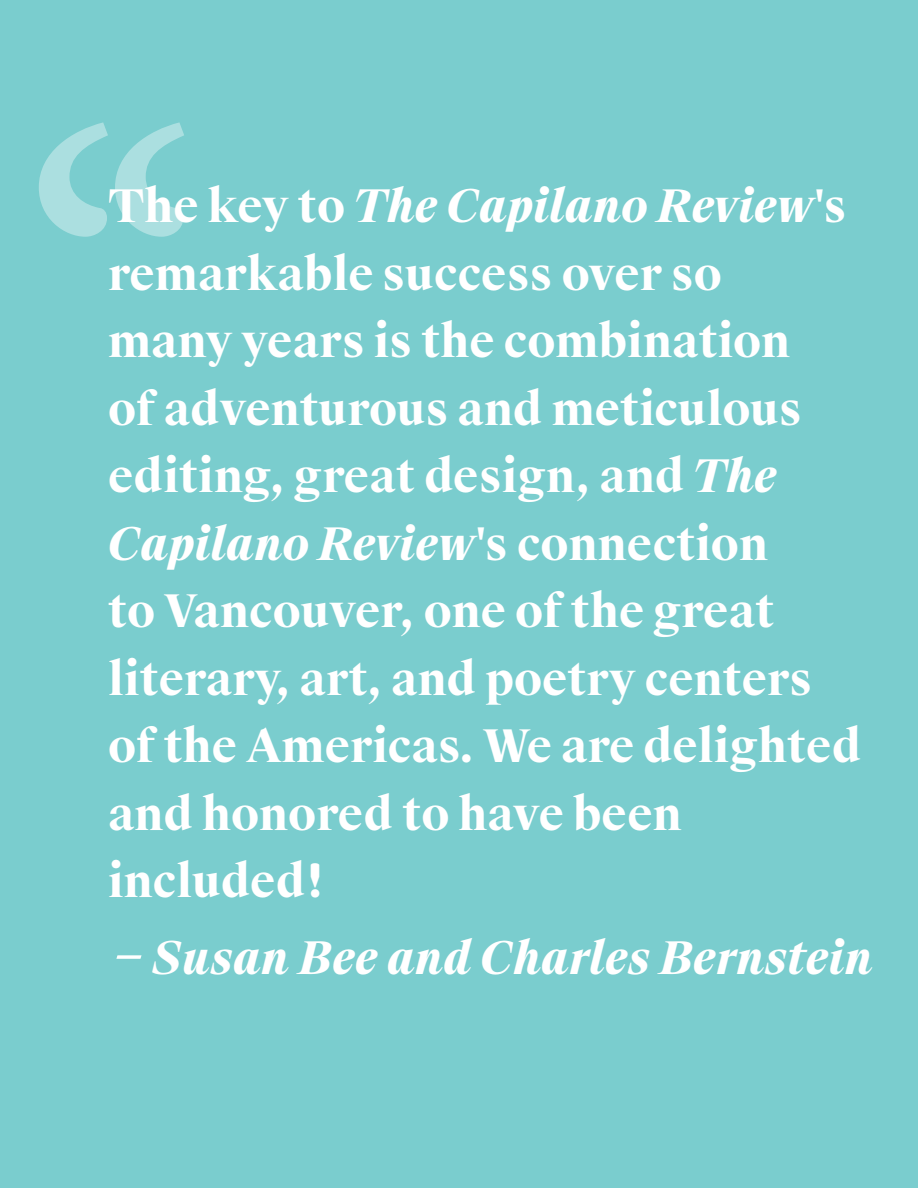
<style>
.page{position:relative;width:918px;height:1188px;background:#7acdce}
.page>*{position:absolute;margin:0;border:0;box-sizing:border-box;transform-origin:0 0}
.t1{font:495px "Minion Pro";color:#fff}
.quote{font:700 45px/67.5px "Suisse Works";color:#fff}
.blockquote_byline{font:italic 700 45px "Suisse Works";color:#fff;scale:1.25 1}
.s1{font-style:italic}
</style>
<div class="page">
<h1 class="t1" style="left:18px;top:-13px;width:189px">‘‘</h1>
<p class="quote" style="left:108px;top:174px;width:755px">The key to <span class="s1">The Capilano Review</span>'s remarkable success over so<br>many years is the combination<br>of adventurous and meticulous editing, great design, and <span class="s1">The<br>Capilano Review</span>'s connection<br>to Vancouver, one of the great literary, art, and poetry centers of the Americas. We are delighted and honored to have been included!</p>
<p class="blockquote_byline" style="left:114px;top:929px;width:608px">– Susan Bee and Charles Bernstein</p>
</div>
